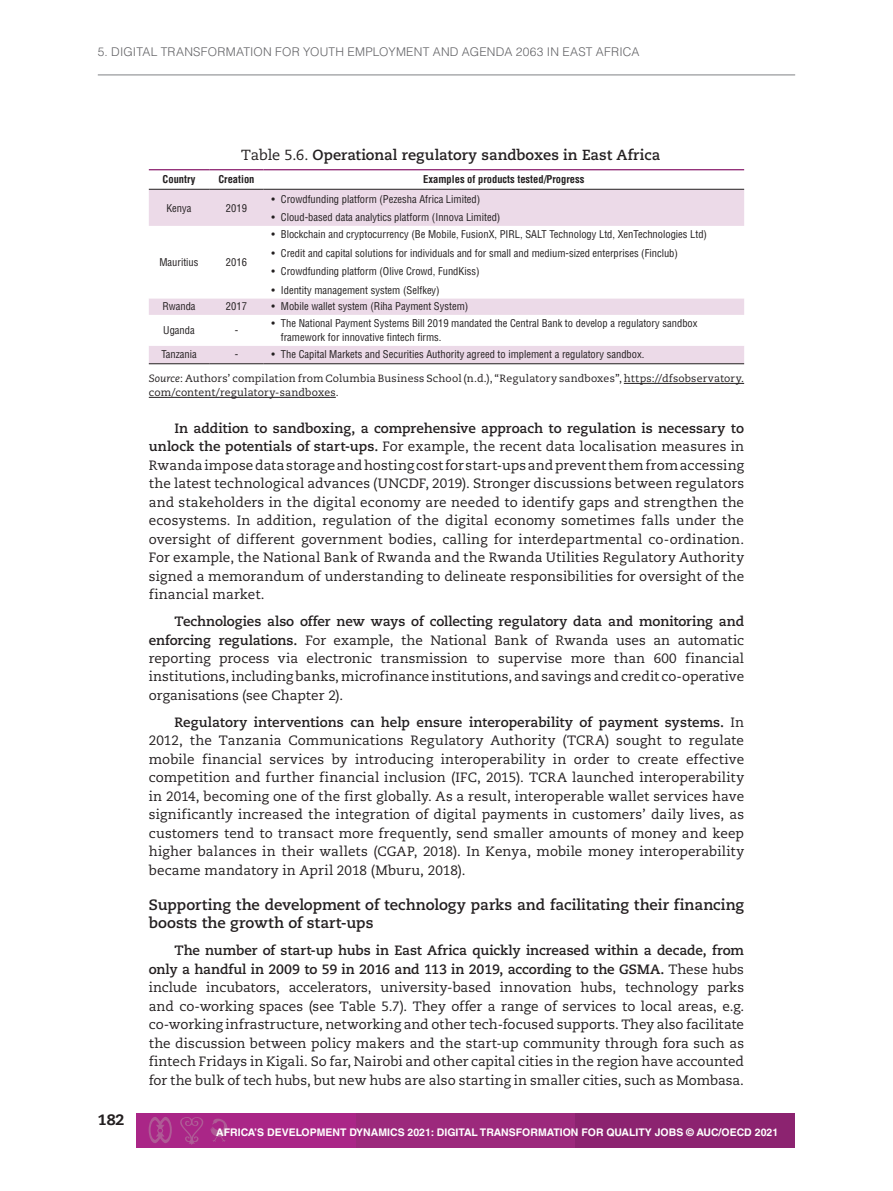
<style>
.page{position:relative;width:893px;height:1191px;background:#fff}
.page>*{position:absolute;margin:0;border:0;box-sizing:border-box;transform-origin:0 0}
.t1{font:700 15px/18.5px "Caecilia LT Std";color:#231f20}
.t2{font:800 15px "Caecilia LT Std";color:#231f20}
.t3{font:700 14.7px "Caecilia LT Std";color:#231f20}
.t4{font:13.5px/18.5px "Caecilia LT Std";letter-spacing:.005em;color:#231f20;text-align:justify}
.t5{font:300 12px "Helvetica LT Std";letter-spacing:.02em;color:#636366}
.t6{font:condensed 10.5px/14.2px "Helvetica LT Std";color:#231f20}
.t7{font:10.5px/14px "Caecilia LT Std";letter-spacing:.015em;color:#231f20}
.t8{font:700 10.5px "Helvetica LT Std";color:#fff}
.t9{font:700 condensed 10.5px "Helvetica LT Std";color:#231f20}
.s1{font-weight:400}
.s2{font-style:italic}
.s3{font-weight:700}
</style>
<div class="page">
<hr style="left:98px;top:75px;width:697px;height:1px;background:#808285">
<div style="left:137px;top:1113px;width:219px;height:34px;background:#aa2687"></div>
<div style="left:356px;top:1113px;width:220px;height:34px;background:#9c297c"></div>
<div style="left:576px;top:1113px;width:219px;height:34px;background:#8c2370"></div>
<svg style="left:149px;top:1117px;width:23px;height:26px"></svg>
<svg style="left:180px;top:1117px;width:24px;height:27px"></svg>
<svg style="left:211px;top:1118px;width:17px;height:24px"></svg>
<hr style="left:624px;top:383px;width:120px;height:1px;background:#231f20">
<hr style="left:149px;top:397px;width:187px;height:1px;background:#231f20">
<div style="left:149px;top:190px;width:595px;height:173px;background:#ecdae8"></div>
<svg style="left:149px;top:226px;width:595px;height:120px"></svg>
<hr style="left:149px;top:169px;width:60px;height:1px;background:#8c2370">
<hr style="left:209px;top:169px;width:55px;height:1px;background:#8c2370">
<hr style="left:264px;top:169px;width:480px;height:1px;background:#8c2370">
<hr style="left:149px;top:189px;width:60px;height:1px;background:#231f20">
<hr style="left:209px;top:189px;width:55px;height:1px;background:#231f20">
<hr style="left:264px;top:189px;width:480px;height:1px;background:#231f20">
<hr style="left:149px;top:363px;width:60px;height:1px;background:#231f20">
<hr style="left:209px;top:363px;width:55px;height:1px;background:#231f20">
<hr style="left:264px;top:363px;width:480px;height:1px;background:#231f20">
<p class="t5" style="left:98px;top:44px;width:543px">5. DIGITAL TRANSFORMATION FOR YOUTH EMPLOYMENT AND AGENDA 2063 IN EAST AFRICA</p>
<p class="t3" style="left:241px;top:146px;width:421px"><span class="s1">Table 5.6.</span> Operational regulatory sandboxes in East Africa</p>
<p class="t9" style="left:163px;top:173px;width:34px">Country</p>
<p class="t9" style="left:218px;top:173px;width:38px">Creation</p>
<p class="t9" style="left:423px;top:173px;width:163px">Examples of products tested/Progress</p>
<p class="t6" style="left:166px;top:201px;width:27px">Kenya</p>
<p class="t6" style="left:226px;top:201px;width:22px">2019</p>
<p class="t6" style="left:272px;top:192px;width:210px">• Crowdfunding platform (Pezesha Africa Limited)</p>
<p class="t6" style="left:272px;top:210px;width:230px">• Cloud‑based data analytics platform (Innova Limited)</p>
<p class="t6" style="left:159px;top:255px;width:41px">Mauritius</p>
<p class="t6" style="left:226px;top:255px;width:22px">2016</p>
<p class="t6" style="left:272px;top:227px;width:437px">• Blockchain and cryptocurrency (Be Mobile, FusionX, PIRL, SALT Technology Ltd, XenTechnologies Ltd)</p>
<p class="t6" style="left:272px;top:246px;width:408px">• Credit and capital solutions for individuals and for small and medium‑sized enterprises (Finclub)</p>
<p class="t6" style="left:272px;top:264px;width:209px">• Crowdfunding platform (Olive Crowd, FundKiss)</p>
<p class="t6" style="left:272px;top:283px;width:170px">• Identity management system (Selfkey)</p>
<p class="t2" style="left:98px;top:1110px;width:28px">182</p>
<p class="t6" style="left:162px;top:299px;width:35px">Rwanda</p>
<p class="t6" style="left:226px;top:299px;width:22px">2017</p>
<p class="t6" style="left:272px;top:299px;width:198px">• Mobile wallet system (Riha Payment System)</p>
<p class="t6" style="left:163px;top:323px;width:33px">Uganda</p>
<p class="t6" style="left:235px;top:323px;width:4px">‑</p>
<p class="t6" style="left:281px;top:316px;width:418px;text-indent:-9px">• The National Payment Systems Bill 2019 mandated the Central Bank to develop a regulatory sandbox framework for innovative fintech firms.</p>
<p class="t6" style="left:161px;top:347px;width:37px">Tanzania</p>
<p class="t6" style="left:235px;top:347px;width:4px">‑</p>
<p class="t6" style="left:272px;top:347px;width:374px">• The Capital Markets and Securities Authority agreed to implement a regulatory sandbox.</p>
<p class="t7" style="left:149px;top:372px;width:597px"><span class="s2">Source</span>: Authors’ compilation from Columbia Business School (n.d.), “Regulatory sandboxes”, https://dfsobservatory. com/content/regulatory‑sandboxes.</p>
<p class="t4" style="left:149px;top:419px;width:597px;text-indent:26px"><span class="s3">In addition to sandboxing, a comprehensive approach to regulation is necessary to unlock the potentials of start‑ups.</span> For example, the recent data localisation measures in Rwanda impose data storage and hosting cost for start‑ups and prevent them from accessing the latest technological advances (UNCDF, 2019). Stronger discussions between regulators and stakeholders in the digital economy are needed to identify gaps and strengthen the ecosystems. In addition, regulation of the digital economy sometimes falls under the oversight of different government bodies, calling for interdepartmental co‑ordination.<br>For example, the National Bank of Rwanda and the Rwanda Utilities Regulatory Authority signed a memorandum of understanding to delineate responsibilities for oversight of the financial market.</p>
<p class="t4" style="left:149px;top:612px;width:597px;text-indent:26px"><span class="s3">Technologies also offer new ways of collecting regulatory data and monitoring and enforcing regulations.</span> For example, the National Bank of Rwanda uses an automatic reporting process via electronic transmission to supervise more than 600 financial institutions, including banks, microfinance institutions, and savings and credit co‑operative organisations (see Chapter 2).</p>
<p class="t4" style="left:149px;top:713px;width:597px;text-indent:26px"><span class="s3">Regulatory interventions can help ensure interoperability of payment systems.</span> In 2012, the Tanzania Communications Regulatory Authority (TCRA) sought to regulate mobile financial services by introducing interoperability in order to create effective competition and further financial inclusion (IFC, 2015). TCRA launched interoperability in 2014, becoming one of the first globally. As a result, interoperable wallet services have significantly increased the integration of digital payments in customers’ daily lives, as customers tend to transact more frequently, send smaller amounts of money and keep higher balances in their wallets (CGAP, 2018). In Kenya, mobile money interoperability became mandatory in April 2018 (Mburu, 2018).</p>
<p class="t1" style="left:149px;top:895px;width:597px">Supporting the development of technology parks and facilitating their financing boosts the growth of start‑ups</p>
<p class="t4" style="left:149px;top:941px;width:597px;text-indent:26px"><span class="s3">The number of start‑up hubs in East Africa quickly increased within a decade, from only a handful in 2009 to 59 in 2016 and 113 in 2019, according to the GSMA.</span> These hubs include incubators, accelerators, university‑based innovation hubs, technology parks and co‑working spaces (see Table 5.7). They offer a range of services to local areas, e.g. co‑working infrastructure, networking and other tech‑focused supports. They also facilitate the discussion between policy makers and the start‑up community through fora such as fintech Fridays in Kigali. So far, Nairobi and other capital cities in the region have accounted for the bulk of tech hubs, but new hubs are also starting in smaller cities, such as Mombasa.</p>
<p class="t8" style="left:216px;top:1125px;width:563px">AFRICA’S DEVELOPMENT DYNAMICS 2021: DIGITAL TRANSFORMATION FOR QUALITY JOBS © AUC/OECD 2021</p>
</div>
